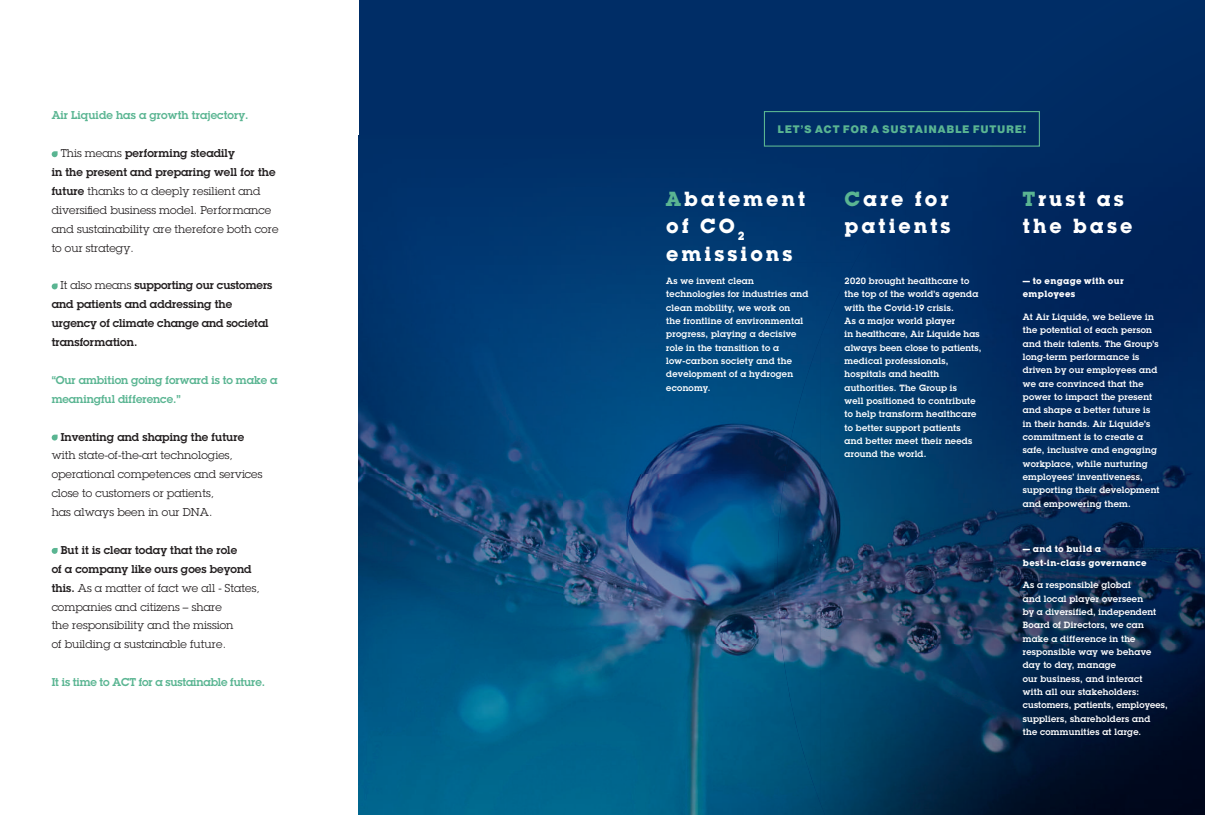
<style>
.page{position:relative;width:1205px;height:815px;background:#fff}
.page>*{position:absolute;margin:0;border:0;box-sizing:border-box;transform-origin:0 0}
.t1{font:700 20px/27.8px "Lubalin Graph Std";letter-spacing:.15em;color:#fff}
.t2{font:11.12px/18.9px "Lubalin Graph Std";letter-spacing:.01em;color:#231f20}
.t3{font:600 11.12px/18.9px "Lubalin Graph Std";letter-spacing:.01em;color:#231f20}
.t4{font:600 11.12px/18.9px "Lubalin Graph Std";color:#5ab592}
.t5{font:10.62px "N Haas Grotesk DS Pro 95 Blk";letter-spacing:.11em;color:#5ab592}
.t6{font:600 8.88px/13.4px "Lubalin Graph Std";letter-spacing:.03em;color:#fff}
.t7{font:700 8.88px/13.4px "Lubalin Graph Std";letter-spacing:.045em;color:#fff}
.s1{font-weight:600}
.s2{font-weight:400}
.s3{color:#5ab592}
</style>
<div class="page">
<div style="left:358px;top:0;width:244px;height:815px;background:#002d66"></div>
<img style="left:358px;top:226px;width:244px;height:589px">
<svg style="left:52px;top:151px;width:6px;height:6px"></svg>
<svg style="left:52px;top:284px;width:6px;height:5px"></svg>
<svg style="left:52px;top:435px;width:6px;height:6px"></svg>
<svg style="left:52px;top:548px;width:6px;height:6px"></svg>
<svg style="left:602px;top:0;width:342px;height:815px;background:#074477"></svg>
<div style="left:773px;top:135px;width:128px;height:127px;background:#00316a"></div>
<img style="left:901px;top:135px;width:4px;height:47px">
<div style="left:773px;top:262px;width:47px;height:128px;background:#013e75"></div>
<img style="left:773px;top:390px;width:43px;height:425px">
<img style="left:816px;top:804px;width:4px;height:11px">
<div style="left:944px;top:0;width:261px;height:135px;background:#002d65"></div>
<img style="left:905px;top:135px;width:300px;height:680px">
<img style="left:863px;top:182px;width:43px;height:633px">
<img style="left:820px;top:247px;width:43px;height:568px">
<img style="left:777px;top:337px;width:43px;height:467px">
<div style="left:764px;top:111px;width:276px;height:36px;border:1px solid #5ab592"></div>
<p class="t4" style="left:52px;top:106px;width:198px">Air Liquide has a growth trajectory.</p>
<p class="t2" style="left:52px;top:144px;width:228px;text-indent:9px">This means <span class="s1">performing steadily<br>in the present and preparing well for the future</span> thanks to a deeply resilient and diversified business model. Performance and sustainability are therefore both core to our strategy.</p>
<p class="t3" style="left:52px;top:276px;width:222px;text-indent:9px"><span class="s2">It also means</span> supporting our customers and patients and addressing the urgency of climate change and societal transformation.</p>
<p class="t4" style="left:52px;top:370px;width:227px">“Our ambition going forward is to make a meaningful difference.”</p>
<p class="t3" style="left:61px;top:427px;width:185px">Inventing and shaping the future</p>
<p class="t2" style="left:52px;top:446px;width:212px">with state-of-the-art technologies, operational competences and services close to customers or patients,<br>has always been in our DNA.</p>
<p class="t2" style="left:52px;top:540px;width:210px;text-indent:9px"><span class="s1">But it is clear today that the role<br>of a company like ours goes beyond this.</span> As a matter of fact we all - States, companies and citizens – share<br>the responsibility and the mission<br>of building a sustainable future.</p>
<p class="t4" style="left:52px;top:673px;width:215px">It is time to ACT for a sustainable future.</p>
<p class="t5" style="left:778px;top:123px;width:250px">LET’S ACT FOR A SUSTAINABLE FUTURE!</p>
<h1 class="t1" style="left:666px;top:184px;width:140px"><span class="s3">A</span>batement of CO<sub>2 </sub>emissions</h1>
<p class="t6" style="left:666px;top:274px;width:143px">As we invent clean technologies for industries and clean mobility, we work on<br>the frontline of environmental progress, playing a decisive role in the transition to a low-carbon society and the development of a hydrogen economy.</p>
<h1 class="t1" style="left:844px;top:184px;width:107px"><span class="s3">C</span>are for patients</h1>
<p class="t6" style="left:844px;top:274px;width:138px">2020 brought healthcare to the top of the world’s agenda with the Covid-19 crisis.<br>As a major world player<br>in healthcare, Air Liquide has always been close to patients, medical professionals, hospitals and health authorities. The Group is<br>well positioned to contribute to help transform healthcare to better support patients<br>and better meet their needs around the world.</p>
<h1 class="t1" style="left:1023px;top:184px;width:111px"><span class="s3">T</span>rust as the base</h1>
<p class="t7" style="left:1023px;top:274px;width:102px">— to engage with our employees</p>
<p class="t6" style="left:1023px;top:310px;width:138px">At Air Liquide, we believe in the potential of each person and their talents. The Group’s long-term performance is driven by our employees and we are convinced that the power to impact the present and shape a better future is in their hands. Air Liquide’s commitment is to create a safe, inclusive and engaging workplace, while nurturing employees’ inventiveness, supporting their development and empowering them.</p>
<p class="t7" style="left:1023px;top:542px;width:125px">— and to build a best-in-class governance</p>
<p class="t6" style="left:1023px;top:578px;width:147px">As a responsible global<br>and local player overseen<br>by a diversified, independent<br>Board of Directors, we can make a difference in the responsible way we behave day to day, manage<br>our business, and interact<br>with all our stakeholders: customers, patients, employees, suppliers, shareholders and<br>the communities at large.</p>
</div>
